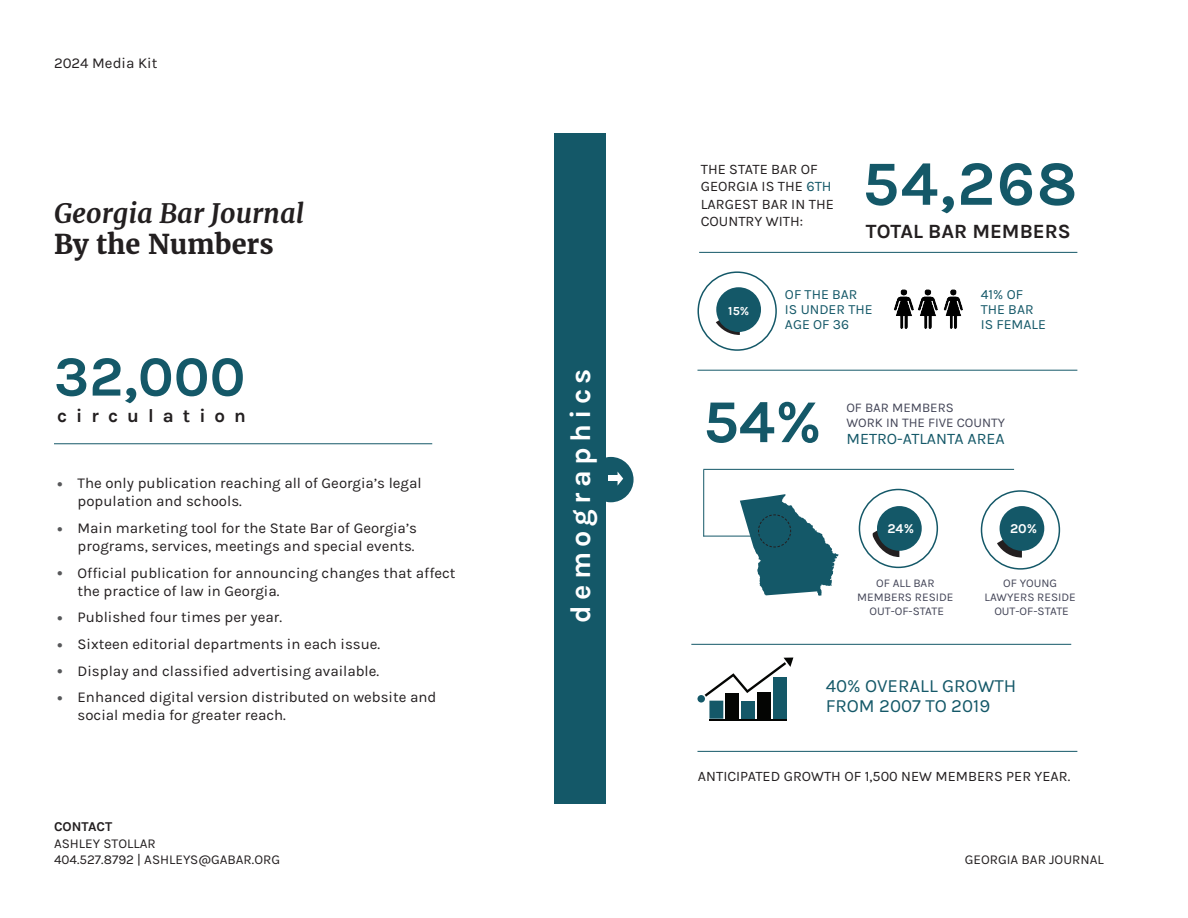
<style>
.page{position:relative;width:1188px;height:918px;background:#fff}
.page>*{position:absolute;margin:0;border:0;box-sizing:border-box;transform-origin:0 0}
.t1{font:700 63px "Karla";color:#145868}
.t2{font:700 60.9px "Karla";color:#145868}
.t3{font:700 56.7px "Karla";color:#145868}
.t4{font:700 28.65px "Karla";letter-spacing:.18em;color:#fff}
.t5{font:italic 700 27px/31.5px "Merriweather";color:#231f20}
.t6{font:700 20.25px "Karla";color:#231f20}
.t7{font:700 18.75px "Karla";letter-spacing:.48em;color:#231f20}
.t8{font:18.6px/20.1px "Karla";color:#145868}
.t9{font:16.05px "Karla";color:#145868}
.Bullet_Copy{font:15px/18px "Karla";color:#231f20}
.t10{font:14.55px/17.4px "Karla";color:#231f20}
.t11{font:14.4px "Karla";color:#231f20}
.t12{font:13.95px/15px "Karla";color:#145868}
.t13{font:13.5px/16.5px "Karla";color:#231f20}
.t14{font:700 13.5px "Karla";color:#231f20}
.t15{font:700 13.5px "Karla";color:#fff}
.t16{font:13.2px/14.2px "Karla";color:#444658}
.t17{font:700 12.3px "Karla";color:#fff}
.t18{font:11.85px/14.1px "Karla";color:#444658;text-align:center}
.s1{font-style:normal}
.s2{color:#57585a}
.s3{color:#145868}
</style>
<div class="page">
<svg style="left:866px;top:522px;width:33px;height:35px"></svg>
<div style="left:859px;top:489px;width:79px;height:79px;border:2px solid #145868;border-radius:50%"></div>
<div style="left:697px;top:271px;width:80px;height:80px;border:2px solid #145868;border-radius:50%"></div>
<div style="left:981px;top:490px;width:79px;height:80px;border:2px solid #145868;border-radius:50%"></div>
<hr style="left:709px;top:719px;width:78px;height:2px;background:#040503">
<div style="left:774px;top:677px;width:13px;height:42px;background:#145868"></div>
<div style="left:758px;top:693px;width:13px;height:26px;background:#040503"></div>
<div style="left:741px;top:702px;width:14px;height:17px;background:#145868"></div>
<div style="left:725px;top:693px;width:14px;height:26px;background:#040503"></div>
<div style="left:709px;top:701px;width:14px;height:18px;background:#145868"></div>
<div style="left:697px;top:695px;width:8px;height:8px;background:#145868;border-radius:50%"></div>
<svg style="left:705px;top:658px;width:88px;height:39px"></svg>
<img style="left:894px;top:289px;width:20px;height:40px">
<img style="left:918px;top:289px;width:20px;height:40px">
<img style="left:943px;top:289px;width:20px;height:40px">
<hr style="left:699px;top:252px;width:378px;height:1px;background:#145868">
<hr style="left:54px;top:443px;width:378px;height:1px;background:#145868">
<hr style="left:697px;top:370px;width:380px;height:1px;background:#145868">
<hr style="left:697px;top:751px;width:380px;height:1px;background:#145868">
<hr style="left:691px;top:644px;width:380px;height:1px;background:#145868">
<div style="left:862px;top:491px;width:72px;height:72px;border:1px solid #fff;border-radius:50%"></div>
<div style="left:877px;top:506px;width:45px;height:45px;background:#145868;border-radius:50%"></div>
<div style="left:985px;top:492px;width:72px;height:72px;border:1px solid #fff;border-radius:50%"></div>
<svg style="left:991px;top:506px;width:53px;height:52px"></svg>
<hr style="left:703px;top:469px;width:311px;height:1px;background:#145868">
<hr style="left:703px;top:470px;width:1px;height:66px;background:#145868">
<svg style="left:740px;top:494px;width:98px;height:102px"></svg>
<hr style="left:703px;top:536px;width:63px;height:1px;background:#145868">
<div style="left:554px;top:133px;width:52px;height:671px;background:#145868"></div>
<div style="left:588px;top:457px;width:46px;height:45px;background:#145868;border-radius:50%"></div>
<div style="left:608px;top:476px;width:10px;height:5px;background:#fff"></div>
<svg style="left:618px;top:472px;width:5px;height:13px"></svg>
<svg style="left:716px;top:287px;width:45px;height:48px"></svg>
<p class="Bullet_Copy" style="left:54px;top:54px;width:105px">2024 Media Kit</p>
<p class="t5" style="left:54px;top:197px;width:252px">Georgia Bar Journal<br><span class="s1">By the Numbers</span></p>
<p class="t3" style="left:54px;top:344px;width:193px">32,000</p>
<p class="t7" style="left:57px;top:405px;width:190px">circulation</p>
<p class="Bullet_Copy" style="left:78px;top:475px;width:346px;text-indent:-20px"><span class="s2">●</span> The only publication reaching all of Georgia’s legal population and schools.</p>
<p class="Bullet_Copy" style="left:57px;top:519px;width:361px;text-align:right"><span class="s2">●</span> Main marketing tool for the State Bar of Georgia’s programs, services, meetings and special events.</p>
<p class="Bullet_Copy" style="left:78px;top:564px;width:380px;text-indent:-20px"><span class="s2">●</span> Official publication for announcing changes that affect the practice of law in Georgia.</p>
<p class="Bullet_Copy" style="left:57px;top:609px;width:226px"><span class="s2">●</span> Published four times per year.</p>
<p class="Bullet_Copy" style="left:57px;top:635px;width:325px"><span class="s2">●</span> Sixteen editorial departments in each issue.</p>
<p class="Bullet_Copy" style="left:57px;top:662px;width:323px"><span class="s2">●</span> Display and classified advertising available.</p>
<p class="Bullet_Copy" style="left:78px;top:689px;width:360px;text-indent:-20px"><span class="s2">●</span> Enhanced digital version distributed on website and social media for greater reach.</p>
<p class="t14" style="left:54px;top:819px;width:60px">CONTACT</p>
<p class="t13" style="left:54px;top:835px;width:228px">ASHLEY STOLLAR<br>404.527.8792 | ASHLEYS@GABAR.ORG</p>
<p class="t4" style="left:564px;top:623px;width:255px;rotate:-90deg">demographics</p>
<p class="t10" style="left:701px;top:161px;width:135px">THE STATE BAR OF<br>GEORGIA IS THE <span class="s3">6TH<br></span>LARGEST BAR IN THE<br>COUNTRY WITH:</p>
<p class="t1" style="left:862px;top:147px;width:217px">54,268</p>
<p class="t6" style="left:866px;top:219px;width:206px">TOTAL BAR MEMBERS</p>
<p class="t17" style="left:728px;top:303px;width:22px">15%</p>
<p class="t12" style="left:785px;top:287px;width:89px">OF THE BAR<br>IS UNDER THE<br>AGE OF 36</p>
<p class="t12" style="left:981px;top:287px;width:67px">41% OF<br>THE BAR<br>IS FEMALE</p>
<p class="t2" style="left:703px;top:387px;width:120px">54%</p>
<p class="t16" style="left:846px;top:401px;width:160px">OF BAR MEMBERS<br>WORK IN THE FIVE COUNTY</p>
<p class="t9" style="left:846px;top:430px;width:160px">METRO-ATLANTA AREA</p>
<p class="t15" style="left:887px;top:521px;width:28px">24%</p>
<p class="t15" style="left:1010px;top:521px;width:29px">20%</p>
<p class="t18" style="left:857px;top:576px;width:98px">OF ALL BAR<br>MEMBERS RESIDE<br>OUT-OF-STATE</p>
<p class="t18" style="left:1003px;top:576px;width:55px">OF YOUNG</p>
<p class="t18" style="left:985px;top:591px;width:93px">LAWYERS RESIDE<br>OUT-OF-STATE</p>
<p class="t8" style="left:826px;top:676px;width:192px">40% OVERALL GROWTH<br>FROM 2007 TO 2019</p>
<p class="t11" style="left:698px;top:768px;width:374px">ANTICIPATED GROWTH OF 1,500 NEW MEMBERS PER YEAR.</p>
<p class="t13" style="left:965px;top:851px;width:141px">GEORGIA BAR JOURNAL</p>
</div>
